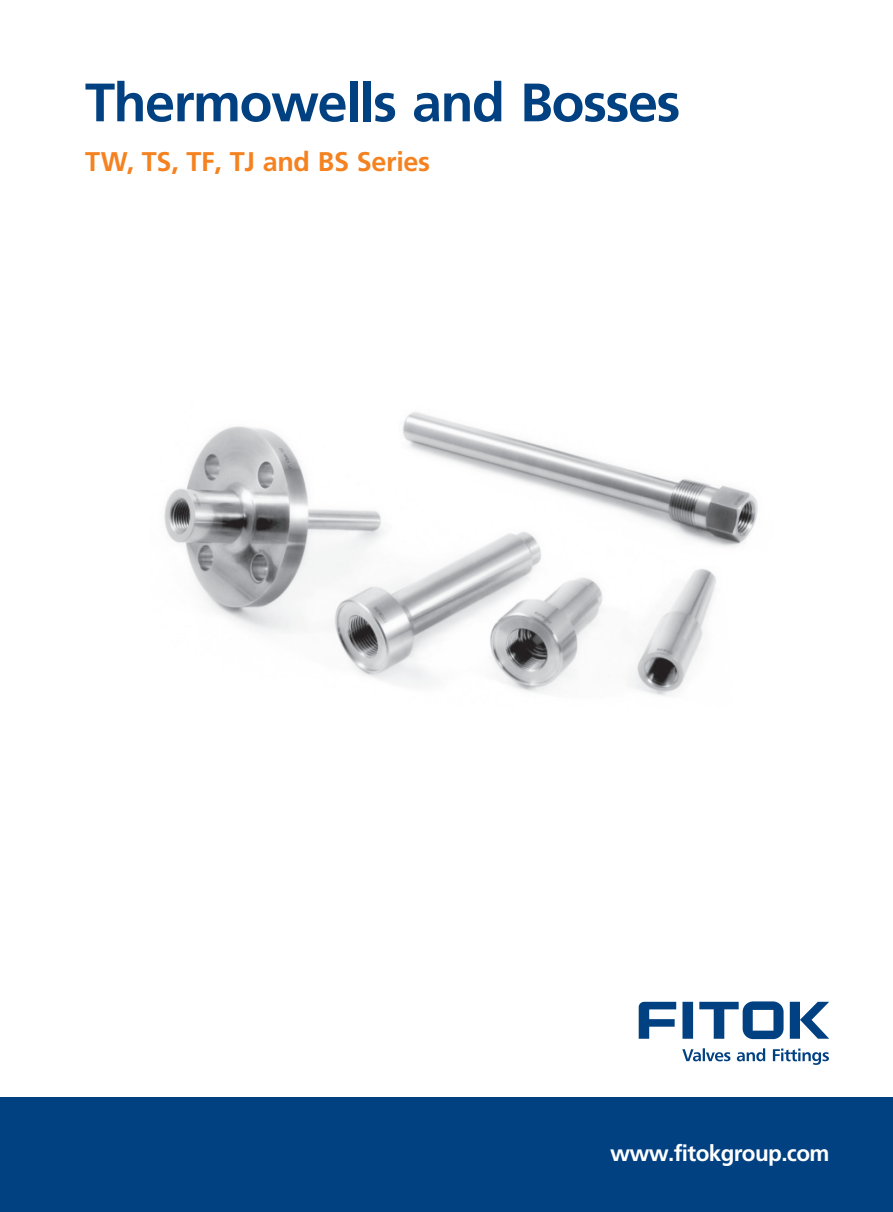
<style>
.page{position:relative;width:893px;height:1212px;background:#fff}
.page>*{position:absolute;margin:0;border:0;box-sizing:border-box;transform-origin:0 0}
.t1{font:300 54px "Frutiger CE";letter-spacing:-.03em;color:#014181}
.t2{font:300 27px "Frutiger CE";letter-spacing:-.01em;color:#f58220}
.t3{font:300 22.5px "Frutiger CE";letter-spacing:-.03em;color:#fff}
</style>
<div class="page">
<div style="left:0;top:1098px;width:893px;height:114px;background:#014181"></div>
<img style="left:164px;top:412px;width:594px;height:284px">
<svg style="left:790px;top:1002px;width:39px;height:37px"></svg>
<svg style="left:639px;top:1001px;width:54px;height:38px"></svg>
<svg style="left:699px;top:1001px;width:84px;height:38px"></svg>
<svg style="left:682px;top:1048px;width:147px;height:17px"></svg>
<h1 class="t1" style="left:85px;top:81px;width:597px">Thermowells and Bosses</h1>
<p class="t2" style="left:85px;top:151px;width:347px">TW, TS, TF, TJ and BS Series</p>
<p class="t3" style="left:610px;top:1144px;width:221px">www.fitokgroup.com</p>
</div>
